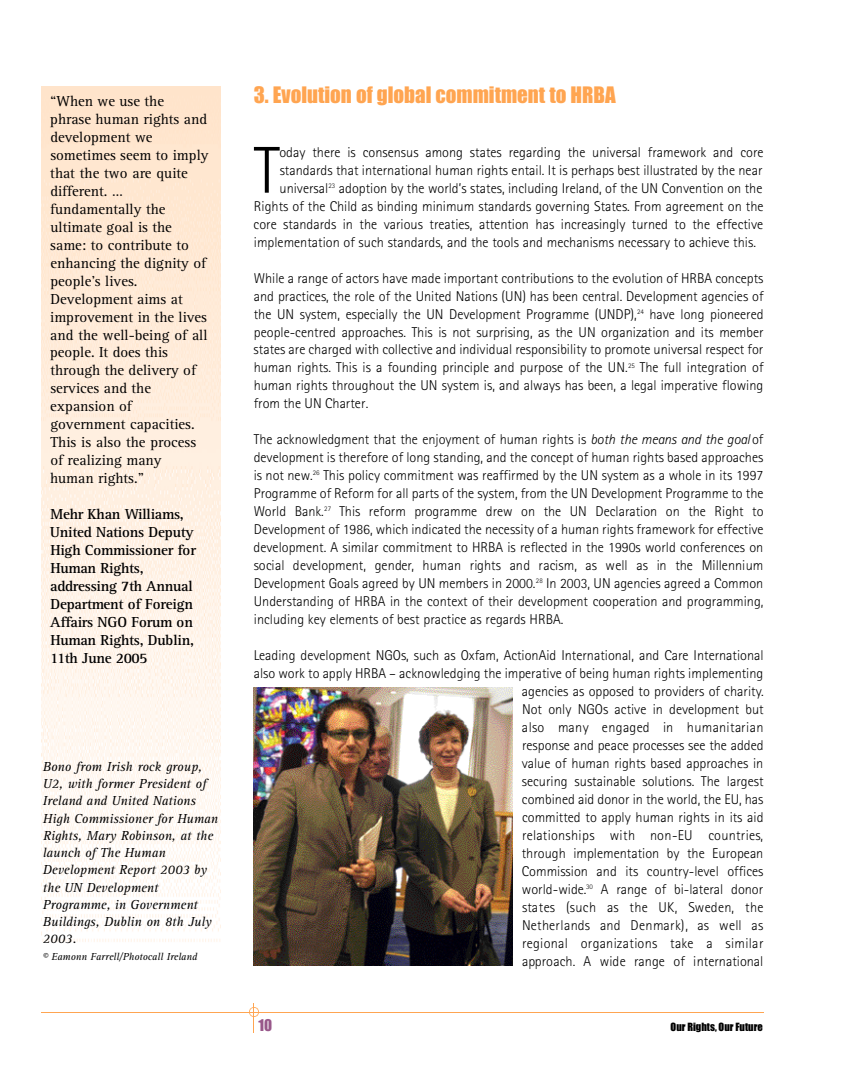
<style>
.page{position:relative;width:851px;height:1067px;background:#fff}
.page>*{position:absolute;margin:0;border:0;box-sizing:border-box;transform-origin:0 0}
.t1{font:300 66.3px "Rotis Sans Serif";color:#000}
.t2{font:21px "Impact";color:#ffa551}
.t3{font:15px/18px "Rotis Serif";color:#000}
.t4{font:700 15px/18px "Rotis Serif";letter-spacing:-.02em;color:#000}
.t5{font:15px "Impact";color:#98578a}
.t6{font:300 14.25px/18px "Rotis Sans Serif";color:#000;text-align:justify}
.t7{font:italic 13.5px/17.2px "Rotis Serif";color:#000}
.t8{font:italic 10.5px "Rotis Serif";color:#000}
.t9{font:10.5px "Impact";color:#000}
.s1{font-style:italic}
</style>
<div class="page">
<img style="left:41px;top:86px;width:179px;height:856px">
<hr style="left:41px;top:1011px;width:722px;height:1px;background:#ffa551">
<hr style="left:253px;top:1003px;width:1px;height:30px;background:#ffa551">
<svg style="left:249px;top:1007px;width:9px;height:9px"></svg>
<img style="left:253px;top:687px;width:259px;height:278px">
<p class="t3" style="left:50px;top:93px;width:160px">“When we use the<br>phrase human rights and development we sometimes seem to imply that the two are quite different. … fundamentally the ultimate goal is the same: to contribute to enhancing the dignity of people’s lives.<br>Development aims at improvement in the lives and the well-being of all people. It does this through the delivery of services and the expansion of government capacities.<br>This is also the process of realizing many human rights.”</p>
<p class="t4" style="left:50px;top:506px;width:147px">Mehr Khan Williams,<br>United Nations Deputy<br>High Commissioner for<br>Human Rights, addressing 7th Annual<br>Department of Foreign<br>Affairs NGO Forum on<br>Human Rights, Dublin,<br>11th June 2005</p>
<p class="t7" style="left:43px;top:759px;width:177px">Bono from Irish rock group,<br>U2, with former President of<br>Ireland and United Nations<br>High Commissioner for Human<br>Rights, Mary Robinson, at the launch of The Human<br>Development Report 2003 by the UN Development<br>Programme, in Government<br>Buildings, Dublin on 8th July<br>2003.</p>
<p class="t8" style="left:43px;top:953px;width:156px">© Eamonn Farrell/Photocall Ireland</p>
<h2 class="t2" style="left:254px;top:88px;width:363px">3. Evolution of global commitment to HRBA</h2>
<h1 class="t1" style="left:254px;top:147px;width:27px">T</h1>
<p class="t6" style="left:279px;top:144px;width:485px">oday there is consensus among states regarding the universal framework and core</p>
<p class="t6" style="left:280px;top:162px;width:484px">standards that international human rights entail. It is perhaps best illustrated by the near</p>
<p class="t6" style="left:279px;top:180px;width:484px">universal<sup>23</sup> adoption by the world’s states, including Ireland, of the UN Convention on the</p>
<p class="t6" style="left:254px;top:198px;width:511px">Rights of the Child as binding minimum standards governing States. From agreement on the</p>
<p class="t6" style="left:253px;top:216px;width:511px">core standards in the various treaties, attention has increasingly turned to the effective</p>
<p class="t6" style="left:254px;top:234px;width:503px">implementation of such standards, and the tools and mechanisms necessary to achieve this.</p>
<p class="t6" style="left:253px;top:270px;width:511px">While a range of actors have made important contributions to the evolution of HRBA concepts and practices, the role of the United Nations (UN) has been central. Development agencies of the UN system, especially the UN Development Programme (UNDP),<sup>24</sup> have long pioneered people-centred approaches. This is not surprising, as the UN organization and its member states are charged with collective and individual responsibility to promote universal respect for human rights. This is a founding principle and purpose of the UN.<sup>25</sup> The full integration of human rights throughout the UN system is, and always has been, a legal imperative flowing from the UN Charter.</p>
<p class="t6" style="left:253px;top:432px;width:511px">The acknowledgment that the enjoyment of human rights is <span class="s1">both the means and the goal</span> of development is therefore of long standing, and the concept of human rights based approaches is not new.<sup>26</sup> This policy commitment was reaffirmed by the UN system as a whole in its 1997<br>Programme of Reform for all parts of the system, from the UN Development Programme to the World Bank.<sup>27</sup> This reform programme drew on the UN Declaration on the Right to Development of 1986, which indicated the necessity of a human rights framework for effective development. A similar commitment to HRBA is reflected in the 1990s world conferences on social development, gender, human rights and racism, as well as in the Millennium Development Goals agreed by UN members in 2000.<sup>28</sup> In 2003, UN agencies agreed a Common Understanding of HRBA in the context of their development cooperation and programming, including key elements of best practice as regards HRBA.</p>
<p class="t6" style="left:254px;top:647px;width:511px;text-align:right">Leading development NGOs, such as Oxfam, ActionAid International, and Care International also work to apply HRBA – acknowledging the imperative of being human rights implementing agencies as opposed to providers of charity.<br>Not only NGOs active in development but<br>also many engaged in humanitarian<br>response and peace processes see the added<br>value of human rights based approaches in<br>securing sustainable solutions. The largest<br>combined aid donor in the world, the EU, has<br>committed to apply human rights in its aid<br>relationships with non-EU countries,<br>through implementation by the European<br>Commission and its country-level offices<br>world-wide.<sup>30</sup> A range of bi-lateral donor<br>states (such as the UK, Sweden, the<br>Netherlands and Denmark), as well as<br>regional organizations take a similar<br>approach. A wide range of international</p>
<p class="t5" style="left:258px;top:1020px;width:15px">10</p>
<p class="t9" style="left:670px;top:1023px;width:94px">Our Rights, Our Future</p>
</div>
